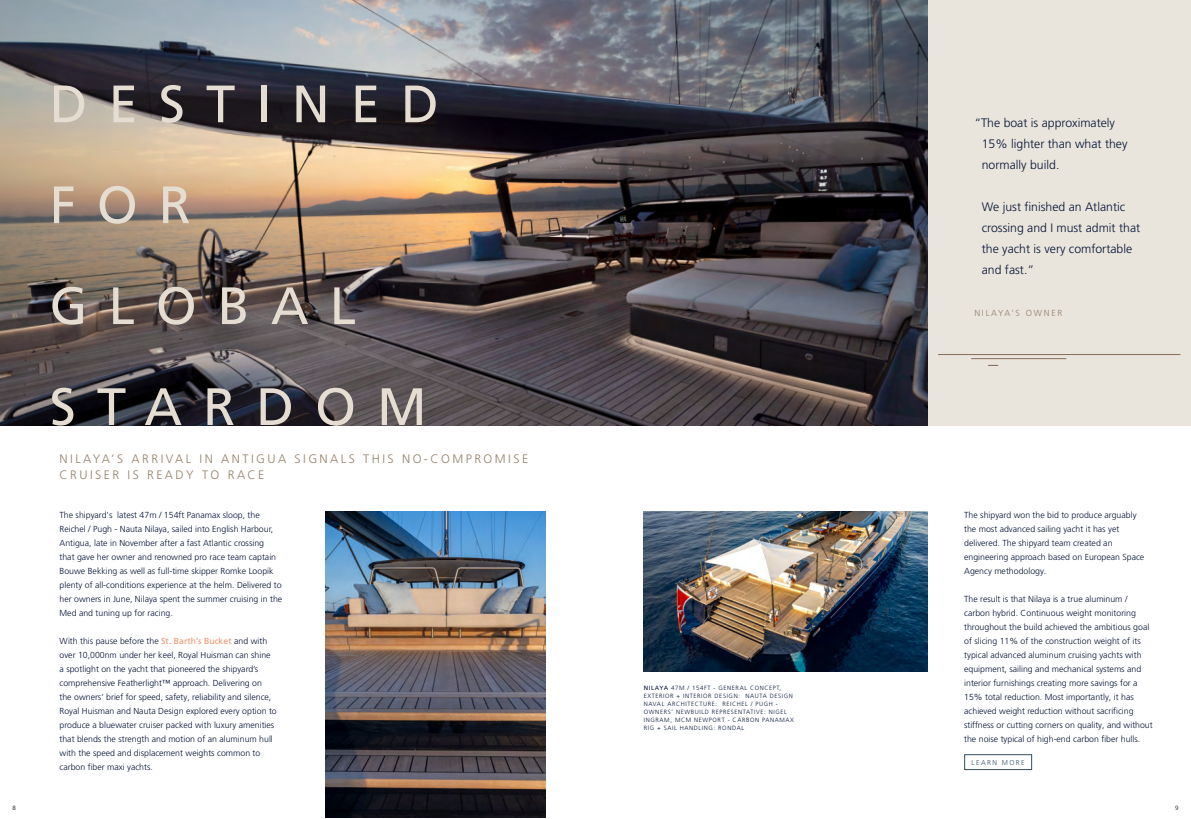
<style>
.page{position:relative;width:1191px;height:819px;background:#fff}
.page>*{position:absolute;margin:0;border:0;box-sizing:border-box;transform-origin:0 0}
.t1{font:52.5px/100.9px "Frutiger LT Pro";letter-spacing:.4em;color:#e5ddd2}
.t2{font:300 12.25px/21px "Frutiger LT Pro";color:#051435}
.t3{font:300 12.25px/15.8px "Frutiger LT Pro";letter-spacing:.2em;color:#94816c}
.t4{font:300 8.75px/14px "Frutiger LT Pro";color:#051435}
.t5{font:300 8.75px "Frutiger LT Pro";letter-spacing:.2em;color:#94816c}
.t6{font:300 7px "Frutiger LT Pro";letter-spacing:.2em;color:#344f63}
.t7{font:300 6.12px/7.9px "Frutiger LT Pro";letter-spacing:.1em;color:#051435}
.t8{font:300 6.12px "Frutiger LT Pro";color:#000}
.s1{font-weight:400;color:#ed9570}
.s2{font-weight:400}
</style>
<div class="page">
<div style="left:928px;top:0;width:263px;height:425px;background:#e9e4dc"></div>
<hr style="left:971px;top:358px;width:95px;height:1px;background:#886e5a">
<hr style="left:938px;top:354px;width:242px;height:1px;background:#886e5a">
<img style="left:0;top:0;width:928px;height:425px">
<img style="left:325px;top:511px;width:221px;height:306px">
<img style="left:644px;top:511px;width:284px;height:160px">
<div style="left:964px;top:754px;width:68px;height:16px;border:1px solid #344f63"></div>
<h1 class="t1" style="left:50px;top:54px;width:391px">DESTINED<br>FOR<br>GLOBAL<br>STARDOM</h1>
<h2 class="t3" style="left:60px;top:451px;width:470px">NILAYA’S ARRIVAL IN ANTIGUA SIGNALS THIS NO-COMPROMISE<br>CRUISER IS READY TO RACE</h2>
<p class="t4" style="left:60px;top:508px;width:224px">The shipyard's latest 47m / 154ft Panamax sloop, the Reichel / Pugh - Nauta Nilaya, sailed into English Harbour, Antigua, late in November after a fast Atlantic crossing<br>that gave her owner and renowned pro race team captain Bouwe Bekking as well as full-time skipper Romke Loopik plenty of all-conditions experience at the helm. Delivered to her owners in June, Nilaya spent the summer cruising in the Med and tuning up for racing.</p>
<p class="t4" style="left:60px;top:634px;width:219px">With this pause before the <span class="s1">St. Barth’s Bucket</span> and with over 10,000nm under her keel, Royal Huisman can shine a spotlight on the yacht that pioneered the shipyard’s comprehensive Featherlight™ approach. Delivering on<br>the owners’ brief for speed, safety, reliability and silence, Royal Huisman and Nauta Design explored every option to produce a bluewater cruiser packed with luxury amenities that blends the strength and motion of an aluminum hull with the speed and displacement weights common to carbon fiber maxi yachts.</p>
<p class="t7" style="left:644px;top:684px;width:152px"><span class="s2">NILAYA</span> 47M / 154FT - GENERAL CONCEPT, EXTERIOR + INTERIOR DESIGN: NAUTA DESIGN NAVAL ARCHITECTURE: REICHEL / PUGH - OWNERS’ NEWBUILD REPRESENTATIVE: NIGEL INGRAM, MCM NEWPORT - CARBON PANAMAX RIG + SAIL HANDLING: RONDAL</p>
<h2 class="t2" style="left:981px;top:112px;width:147px;text-indent:-7px">“The boat is approximately<br>15% lighter than what they normally build.</h2>
<h2 class="t2" style="left:981px;top:196px;width:160px">We just finished an Atlantic crossing and I must admit that the yacht is very comfortable and fast.”</h2>
<p class="t5" style="left:974px;top:308px;width:90px">NILAYA’S OWNER</p>
<p class="t4" style="left:964px;top:508px;width:182px">The shipyard won the bid to produce arguably the most advanced sailing yacht it has yet delivered. The shipyard team created an engineering approach based on European Space Agency methodology.</p>
<p class="t4" style="left:964px;top:592px;width:190px">The result is that Nilaya is a true aluminum / carbon hybrid. Continuous weight monitoring throughout the build achieved the ambitious goal of slicing 11% of the construction weight of its typical advanced aluminum cruising yachts with equipment, sailing and mechanical systems and interior furnishings creating more savings for a 15% total reduction. Most importantly, it has achieved weight reduction without sacrificing stiffness or cutting corners on quality, and without the noise typical of high-end carbon fiber hulls.</p>
<p class="t6" style="left:971px;top:758px;width:55px">LEARN MORE</p>
<p class="t8" style="left:12px;top:804px;width:5px">8</p>
<p class="t8" style="left:1175px;top:804px;width:5px">9</p>
</div>
